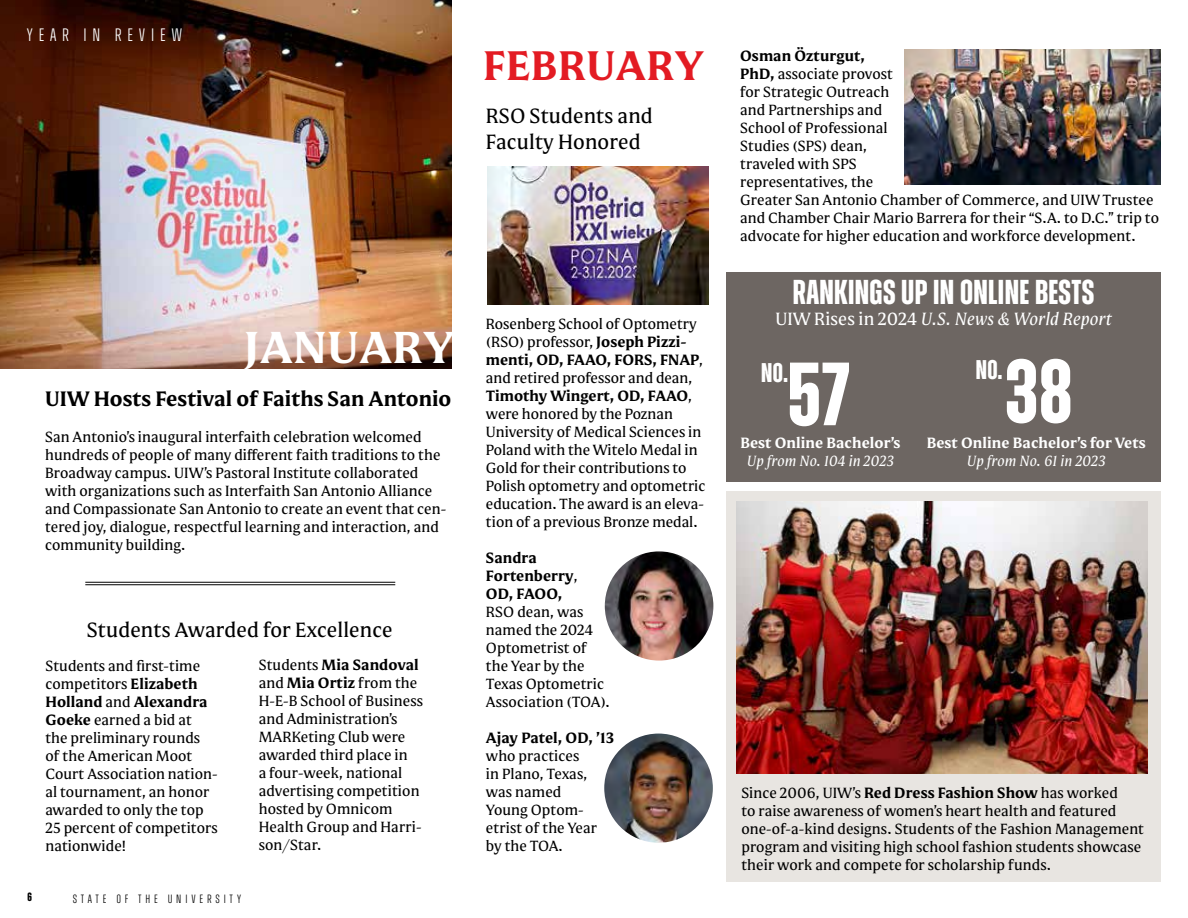
<style>
.page{position:relative;width:1188px;height:918px;background:#fff}
.page>*{position:absolute;margin:0;border:0;box-sizing:border-box;transform-origin:0 0}
.t1{font:700 89.4px "Zuume";color:#fff}
.t2{font:700 45px "Mestiza";letter-spacing:.01em;color:#fff}
.t3{font:700 41.55px "Mestiza";letter-spacing:.01em;color:#e31b23}
.t4{font:700 34.5px "Zuume";letter-spacing:.01em;color:#fff}
.t5{font:700 27px "Zuume";color:#fff}
.t6{font:21px/25.2px "Mestiza";letter-spacing:.005em;color:#000}
.t7{font:700 21px "Mestiza";color:#000}
.t8{font:italic 18px "Mestiza";letter-spacing:.005em;color:#fff}
.t9{font:300 18px "Zuume";letter-spacing:.32em;color:#fff}
.t10{font:15px/18px "Mestiza";letter-spacing:.005em;color:#000}
.t11{font:700 15px "Mestiza";letter-spacing:.005em;color:#fff}
.t12{font:700 15px/18px "Mestiza";letter-spacing:.005em;color:#000}
.t13{font:italic 15px "Mestiza";letter-spacing:.005em;color:#fff}
.t14{font:300 12px "Zuume";letter-spacing:.32em;color:#000}
.t15{font:700 12px "Zuume";color:#000}
.s1{font-weight:700}
.s2{font-weight:400}
.s3{font-style:normal}
</style>
<div class="page">
<div style="left:727px;top:272px;width:434px;height:210px;background:#6d6662"></div>
<div style="left:726px;top:491px;width:435px;height:390px;background:#e8e5e1"></div>
<img style="left:0;top:0;width:451px;height:369px">
<img style="left:737px;top:501px;width:411px;height:272px">
<img style="left:904px;top:50px;width:257px;height:134px">
<img style="left:605px;top:551px;width:108px;height:110px;border-radius:54px">
<hr style="left:85px;top:582px;width:310px;height:1px;background:#000">
<hr style="left:85px;top:584px;width:310px;height:1px;background:#000">
<img style="left:604px;top:734px;width:109px;height:109px;border-radius:54px">
<img style="left:487px;top:166px;width:221px;height:139px">
<p class="t9" style="left:27px;top:26px;width:157px">YEAR IN REVIEW</p>
<h3 class="t3" style="left:483px;top:38px;width:223px">FEBRUARY</h3>
<h3 class="t6" style="left:486px;top:103px;width:168px">RSO Students and<br>Faculty Honored</h3>
<h2 class="t2" style="left:244px;top:318px;width:212px">JANUARY</h2>
<h3 class="t7" style="left:45px;top:385px;width:408px">UIW Hosts Festival of Faiths San Antonio</h3>
<p class="t10" style="left:45px;top:428px;width:403px">San Antonio’s inaugural interfaith celebration welcomed hundreds of people of many different faith traditions to the Broadway campus. UIW’s Pastoral Institute collaborated with organizations such as Interfaith San Antonio Alliance and Compassionate San Antonio to create an event that cen&shy;tered joy, dialogue, respectful learning and interaction, and community building.</p>
<h3 class="t6" style="left:87px;top:617px;width:308px">Students Awarded for Excellence</h3>
<p class="t10" style="left:45px;top:657px;width:174px">Students and first-time competitors <span class="s1">Elizabeth<br>Holland</span> and <span class="s1">Alexandra<br>Goeke</span> earned a bid at the preliminary rounds of the American Moot<br>Court Association nation&shy;al tournament, an honor awarded to only the top<br>25 percent of competitors nationwide!</p>
<p class="t15" style="left:27px;top:891px;width:6px">6</p>
<p class="t14" style="left:73px;top:892px;width:170px">STATE OF THE UNIVERSITY</p>
<p class="t10" style="left:259px;top:656px;width:166px">Students <span class="s1">Mia Sandoval </span>and <span class="s1">Mia Ortiz</span> from the<br>H-E-B School of Business and Administration’s<br>MARKeting Club were awarded third place in<br>a four-week, national advertising competition hosted by Omnicom<br>Health Group and Harri&shy;son/Star.</p>
<p class="t10" style="left:486px;top:314px;width:221px">Rosenberg School of Optometry (RSO) professor, <span class="s1">Joseph Pizzi&shy;menti, OD, FAAO, FORS, FNAP</span>, and retired professor and dean,<br><span class="s1">Timothy Wingert, OD, FAAO</span>, were honored by the Poznan<br>University of Medical Sciences in<br>Poland with the Witelo Medal in<br>Gold for their contributions to<br>Polish optometry and optometric education. The award is an eleva&shy;tion of a previous Bronze medal.</p>
<p class="t12" style="left:486px;top:548px;width:93px">Sandra<br>Fortenberry<span class="s2">,<br></span>OD, FAOO,</p>
<p class="t10" style="left:486px;top:602px;width:125px">RSO dean, was named the 2024<br>Optometrist of the Year by the<br>Texas Optometric<br>Association (TOA).</p>
<p class="t12" style="left:486px;top:728px;width:130px">Ajay Patel, OD, ’13</p>
<p class="t10" style="left:486px;top:746px;width:113px">who practices<br>in Plano, Texas, was named<br>Young Optom&shy;etrist of the Year by the TOA.</p>
<p class="t10" style="left:740px;top:47px;width:420px"><span class="s1">Osman Özturgut,<br>PhD,</span> associate provost<br>for Strategic Outreach<br>and Partnerships and<br>School of Professional<br>Studies (SPS) dean,<br>traveled with SPS<br>representatives, the<br>Greater San Antonio Chamber of Commerce, and UIW Trustee and Chamber Chair Mario Barrera for their “S.A. to D.C.” trip to advocate for higher education and workforce development.</p>
<h3 class="t4" style="left:793px;top:274px;width:303px">RANKINGS UP IN ONLINE BESTS</h3>
<p class="t8" style="left:776px;top:307px;width:338px"><span class="s3">UIW Rises in 2024</span> U.S. News &amp; World Report</p>
<h3 class="t5" style="left:761px;top:359px;width:28px">NO.</h3>
<h1 class="t1" style="left:1005px;top:345px;width:69px">38</h1>
<h3 class="t5" style="left:976px;top:356px;width:28px">NO.</h3>
<h1 class="t1" style="left:787px;top:347px;width:64px">57</h1>
<p class="t11" style="left:740px;top:433px;width:162px">Best Online Bachelor’s</p>
<p class="t13" style="left:747px;top:451px;width:149px">Up from No. 104 in 2023</p>
<p class="t11" style="left:927px;top:433px;width:221px">Best Online Bachelor’s for Vets</p>
<p class="t13" style="left:967px;top:452px;width:141px">Up from No. 61 in 2023</p>
<p class="t10" style="left:741px;top:784px;width:404px">Since 2006, UIW’s <span class="s1">Red Dress Fashion Show</span> has worked<br>to raise awareness of women’s heart health and featured one-of-a-kind designs. Students of the Fashion Management program and visiting high school fashion students showcase their work and compete for scholarship funds.</p>
</div>
